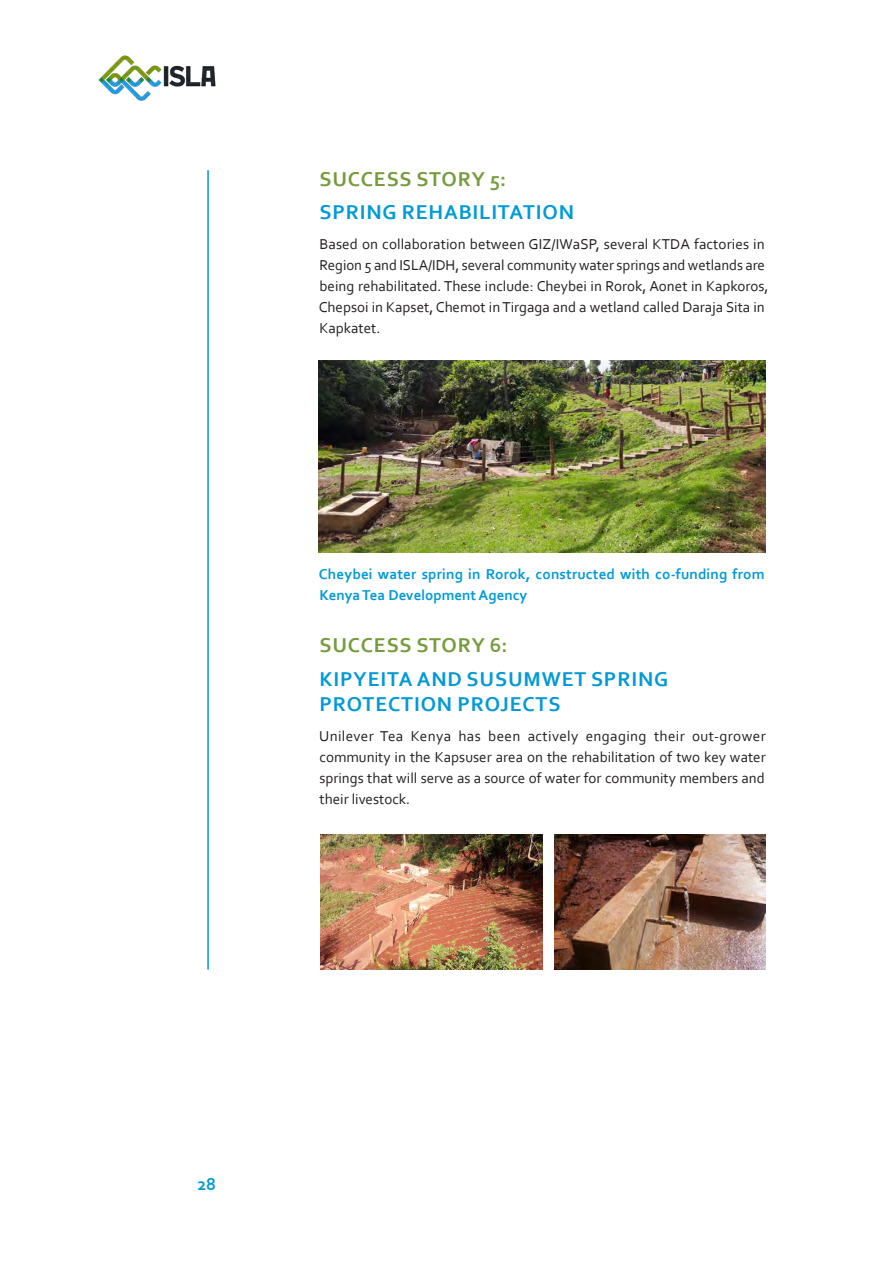
<style>
.page{position:relative;width:893px;height:1263px;background:#fff}
.page>*{position:absolute;margin:0;border:0;box-sizing:border-box;transform-origin:0 0}
.t1{font:700 21px/25.2px "Corbel";letter-spacing:.04em;color:#009ad7}
.t2{font:700 21px "Corbel";letter-spacing:.04em;color:#769b3d}
.t3{font:700 18px "Corbel";color:#009ad7}
.t4{font:15px/21px "Corbel";color:#231f20}
.t5{font:700 15px/21px "Corbel";letter-spacing:.01em;color:#009ad7}
</style>
<div class="page">
<img style="left:98px;top:55px;width:118px;height:46px">
<hr style="left:207px;top:170px;width:2px;height:799px;background:#009ad7">
<img style="left:319px;top:360px;width:446px;height:193px">
<img style="left:320px;top:835px;width:222px;height:134px">
<img style="left:555px;top:835px;width:210px;height:134px">
<h1 class="t2" style="left:319px;top:166px;width:188px">SUCCESS STORY 5:</h1>
<h1 class="t1" style="left:319px;top:199px;width:256px">SPRING REHABILITATION</h1>
<p class="t4" style="left:319px;top:233px;width:451px">Based on collaboration between GIZ/IWaSP, several KTDA factories in Region 5 and ISLA/IDH, several community water springs and wetlands are being rehabilitated. These include: Cheybei in Rorok, Aonet in Kapkoros, Chepsoi in Kapset, Chemot in Tirgaga and a wetland called Daraja Sita in Kapkatet.</p>
<p class="t5" style="left:319px;top:563px;width:447px">Cheybei water spring in Rorok, constructed with co-funding from<br>Kenya Tea Development Agency</p>
<h1 class="t2" style="left:319px;top:632px;width:190px">SUCCESS STORY 6:</h1>
<h1 class="t1" style="left:319px;top:666px;width:350px">KIPYEITA AND SUSUMWET SPRING<br>PROTECTION PROJECTS</h1>
<p class="t4" style="left:319px;top:725px;width:448px;text-align:justify">Unilever Tea Kenya has been actively engaging their out-grower community in the Kapsuser area on the rehabilitation of two key water springs that will serve as a source of water for community members and their livestock.</p>
<p class="t3" style="left:198px;top:1173px;width:20px">28</p>
</div>
